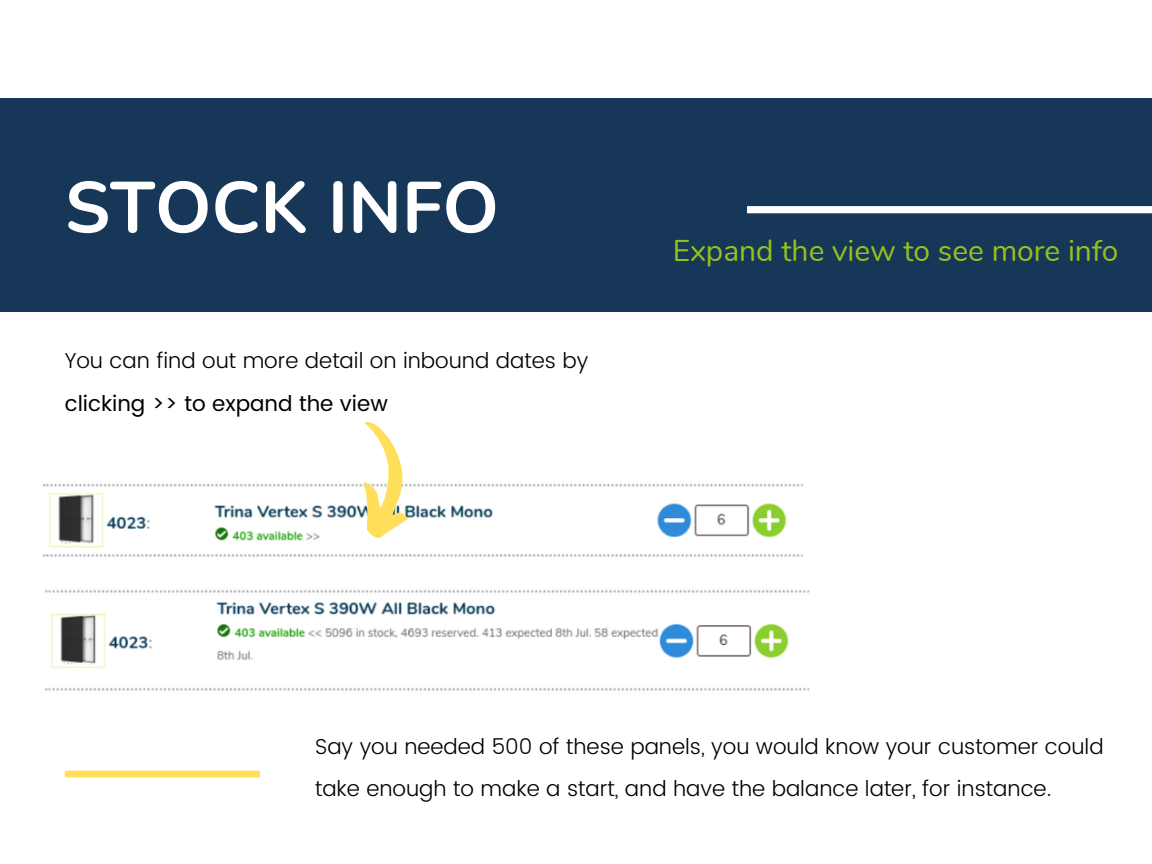
<style>
.page{position:relative;width:1152px;height:864px;background:#fff}
.page>*{position:absolute;margin:0;border:0;box-sizing:border-box;transform-origin:0 0}
.t1{font:700 72px "Nunito";color:#fff}
.t2{font:30px "Nunito";color:#95c11f}
.t3{font:300 21.6px/42.8px "Poppins";color:#000}
.s1{font-weight:400}
</style>
<div class="page">
<div style="left:0;top:98px;width:1152px;height:213px;background:#173758"></div>
<div style="left:747px;top:206px;width:405px;height:7px;background:#fff"></div>
<div style="left:65px;top:771px;width:195px;height:6px;background:#ffde59"></div>
<img style="left:43px;top:483px;width:767px;height:208px">
<svg style="left:360px;top:421px;width:49px;height:118px"></svg>
<p class="t1" style="left:65px;top:160px;width:436px">STOCK INFO</p>
<p class="t3" style="left:65px;top:339px;width:525px">You can find out more detail on inbound dates by <span class="s1">clicking &gt;&gt; to expand the view</span></p>
<p class="t2" style="left:673px;top:230px;width:447px">Expand the view to see more info</p>
<p class="t3" style="left:315px;top:725px;width:790px">Say you needed 500 of these panels, you would know your customer could take enough to make a start, and have the balance later, for instance.</p>
</div>
